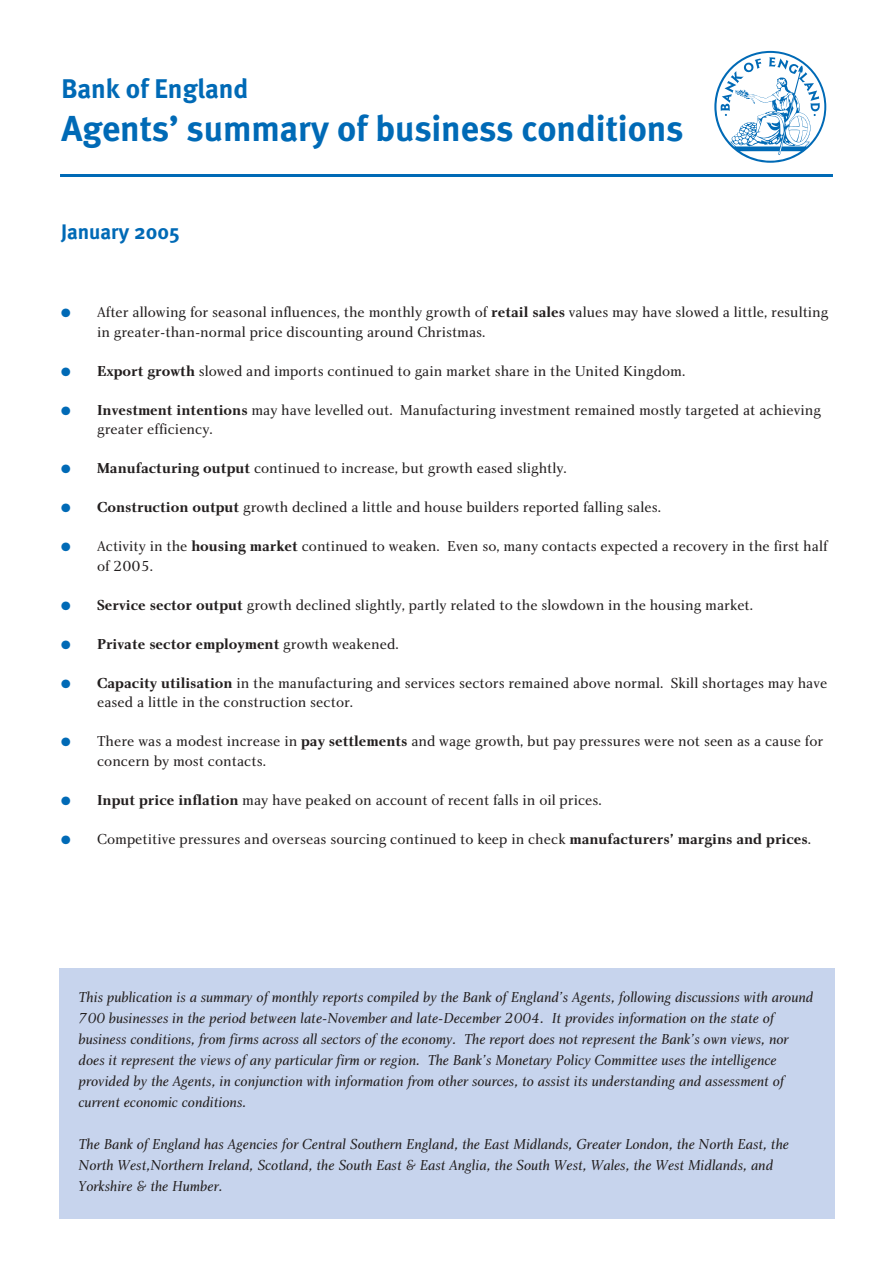
<style>
.page{position:relative;width:893px;height:1263px;background:#fff}
.page>*{position:absolute;margin:0;border:0;box-sizing:border-box;transform-origin:0 0}
.t1{font:700 36px "Meta";color:#006ab6}
.t2{font:700 27px "Meta";color:#006ab6}
.t3{font:700 21px "Meta";color:#006ab6}
.t4{font:15px/19.5px "Charlotte Book Plain";color:#231f1f}
.t5{font:15px/21px "Charlotte Book Italic Plain";color:#231f1f}
.t6{font:15px "Charlotte Bold Plain";color:#231f1f}
.s1{color:#006ab6}
.s2{font-family:"Charlotte Bold Plain"}
.s3{font-family:"Charlotte Book Plain"}
</style>
<div class="page">
<svg style="left:714px;top:51px;width:112px;height:112px"></svg>
<div style="left:59px;top:968px;width:775px;height:250px;background:#c7d4ed"></div>
<hr style="left:60px;top:174px;width:772px;height:3px;background:#006ab6">
<h2 class="t2" style="left:62px;top:79px;width:188px">Bank of England</h2>
<h1 class="t1" style="left:62px;top:116px;width:623px">Agents’ summary of business conditions</h1>
<h3 class="t3" style="left:61px;top:225px;width:120px">January 2005</h3>
<p class="t4" style="left:97px;top:304px;width:733px;text-indent:-36px"><span class="s1">●</span> After allowing for seasonal influences, the monthly growth of <span class="s2">retail sales</span> values may have slowed a little, resulting in greater-than-normal price discounting around Christmas.</p>
<p class="t4" style="left:61px;top:363px;width:625px"><span class="s1">●</span> <span class="s2">Export growth</span> slowed and imports continued to gain market share in the United Kingdom.</p>
<p class="t4" style="left:97px;top:402px;width:725px;text-indent:-36px"><span class="s1">●</span> <span class="s2">Investment intentions</span> may have levelled out. Manufacturing investment remained mostly targeted at achieving greater efficiency.</p>
<p class="t4" style="left:61px;top:460px;width:507px"><span class="s1">●</span> <span class="s2">Manufacturing output</span> continued to increase, but growth eased slightly.</p>
<p class="t4" style="left:61px;top:499px;width:601px"><span class="s1">●</span> <span class="s2">Construction output</span> growth declined a little and house builders reported falling sales.</p>
<p class="t4" style="left:97px;top:538px;width:732px;text-indent:-36px"><span class="s1">●</span> Activity in the <span class="s2">housing market</span> continued to weaken. Even so, many contacts expected a recovery in the first half of 2005.</p>
<p class="t4" style="left:61px;top:597px;width:693px"><span class="s1">●</span> <span class="s2">Service sector output</span> growth declined slightly, partly related to the slowdown in the housing market.</p>
<p class="t6" style="left:61px;top:638px;width:339px"><span class="s1">●</span> Private sector employment <span class="s3">growth weakened.</span></p>
<p class="t4" style="left:97px;top:675px;width:731px;text-indent:-36px"><span class="s1">●</span> <span class="s2">Capacity utilisation</span> in the manufacturing and services sectors remained above normal. Skill shortages may have eased a little in the construction sector.</p>
<p class="t4" style="left:97px;top:733px;width:727px;text-indent:-36px"><span class="s1">●</span> There was a modest increase in <span class="s2">pay settlements</span> and wage growth, but pay pressures were not seen as a cause for concern by most contacts.</p>
<p class="t4" style="left:61px;top:792px;width:542px"><span class="s1">●</span> <span class="s2">Input price inflation</span> may have peaked on account of recent falls in oil prices.</p>
<p class="t4" style="left:61px;top:831px;width:751px"><span class="s1">●</span> Competitive pressures and overseas sourcing continued to keep in check <span class="s2">manufacturers’ margins and prices</span>.</p>
<p class="t5" style="left:79px;top:988px;width:736px">This publication is a summary of monthly reports compiled by the Bank of England’s Agents, following discussions with around 700 businesses in the period between late-November and late-December 2004. It provides information on the state of business conditions, from firms across all sectors of the economy. The report does not represent the Bank’s own views, nor does it represent the views of any particular firm or region. The Bank’s Monetary Policy Committee uses the intelligence provided by the Agents, in conjunction with information from other sources, to assist its understanding and assessment of current economic conditions.</p>
<p class="t5" style="left:79px;top:1135px;width:712px">The Bank of England has Agencies for Central Southern England, the East Midlands, Greater London, the North East, the<br>North West,Northern Ireland, Scotland, the South East &amp; East Anglia, the South West, Wales, the West Midlands, and<br>Yorkshire &amp; the Humber.</p>
</div>
